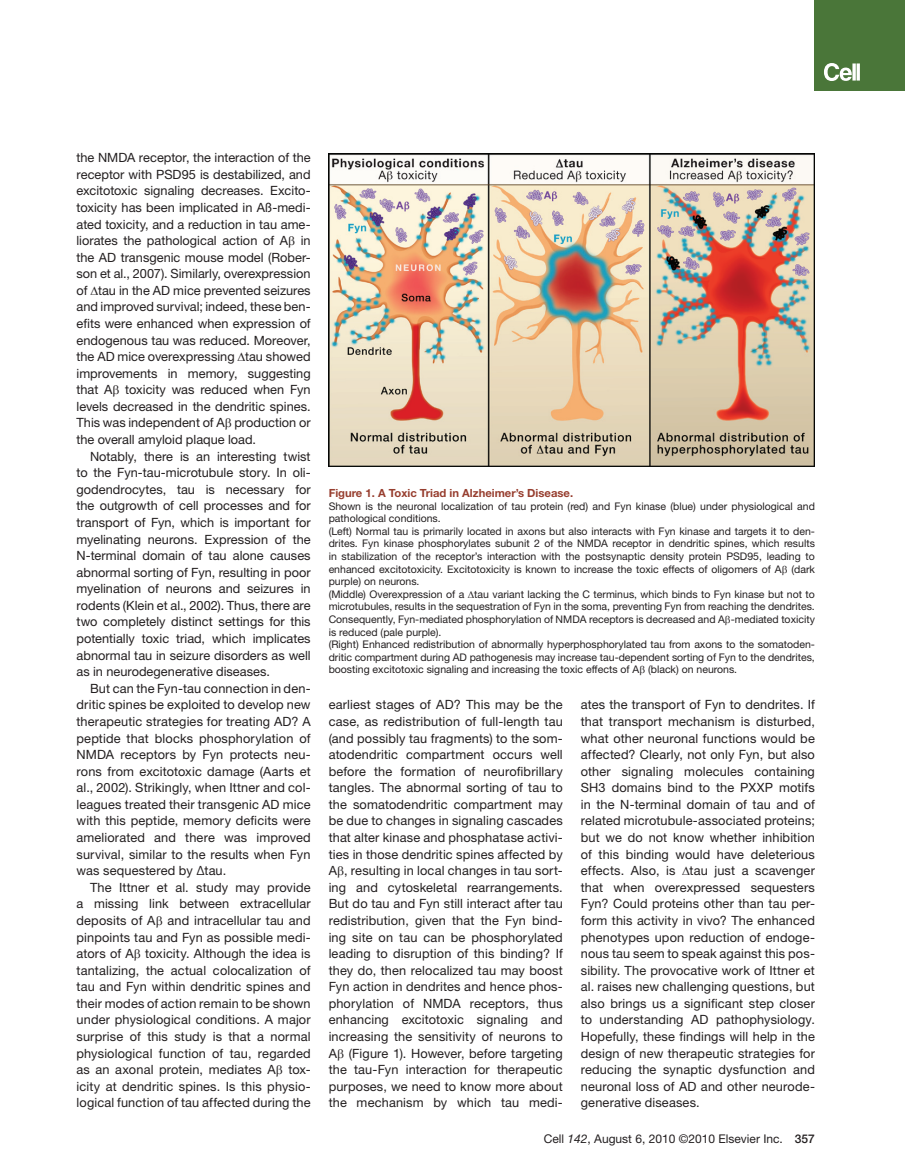
<style>
.page{position:relative;width:905px;height:1175px;background:#fff}
.page>*{position:absolute;margin:0;border:0;box-sizing:border-box;transform-origin:0 0}
.t1{font:12.75px/16.6px "Helvetica Neue LT Std";letter-spacing:.01em;color:#231f20;text-align:justify}
.t2{font:12px "Helvetica Neue LT Std";color:#231f20}
.t3{font:700 11.25px "Helvetica Neue LT Std";color:#973e2f}
.t4{font:10.5px/12.6px "Helvetica Neue LT Std";color:#231f20}
.s1{font-style:italic}
.s2{font-weight:500}
</style>
<div class="page">
<div style="left:814px;top:0;width:90px;height:90px;background:#4a7639"></div>
<svg style="left:824px;top:63px;width:35px;height:18px"></svg>
<img style="left:328px;top:153px;width:486px;height:313px">
<p class="t1" style="left:76px;top:149px;width:236px">the NMDA receptor, the interaction of the receptor with PSD95 is destabilized, and excitotoxic signaling decreases. Excito&shy;toxicity has been implicated in Aß-medi&shy;ated toxicity, and a reduction in tau ame&shy;liorates the pathological action of A in the AD transgenic mouse model (Rober&shy;son et al., 2007). Similarly, overexpression of ∆tau in the AD mice prevented seizures and improved survival; indeed, these ben&shy;efits were enhanced when expression of endogenous tau was reduced. Moreover, the AD mice overexpressing ∆tau showed improvements in memory, suggesting that A toxicity was reduced when Fyn levels decreased in the dendritic spines.<br>This was independent of A production or the overall amyloid plaque load.</p>
<p class="t1" style="left:77px;top:447px;width:236px;text-indent:14px">Notably, there is an interesting twist to the Fyn-tau-microtubule story. In oli&shy;godendrocytes, tau is necessary for the outgrowth of cell processes and for transport of Fyn, which is important for myelinating neurons. Expression of the N-terminal domain of tau alone causes abnormal sorting of Fyn, resulting in poor myelination of neurons and seizures in rodents (Klein et al., 2002). Thus, there are two completely distinct settings for this potentially toxic triad, which implicates abnormal tau in seizure disorders as well as in neurodegenerative diseases.</p>
<p class="t1" style="left:77px;top:680px;width:236px;text-indent:14px">But can the Fyn-tau connection in den&shy;dritic spines be exploited to develop new therapeutic strategies for treating AD? A peptide that blocks phosphorylation of NMDA receptors by Fyn protects neu&shy;rons from excitotoxic damage (Aarts et al., 2002). Strikingly, when Ittner and col&shy;leagues treated their transgenic AD mice with this peptide, memory deficits were ameliorated and there was improved survival, similar to the results when Fyn was sequestered by ∆tau.</p>
<p class="t1" style="left:77px;top:878px;width:236px;text-indent:14px">The Ittner et al. study may provide a missing link between extracellular deposits of A and intracellular tau and pinpoints tau and Fyn as possible medi&shy;ators of A toxicity. Although the idea is tantalizing, the actual colocalization of tau and Fyn within dendritic spines and their modes of action remain to be shown under physiological conditions. A major surprise of this study is that a normal physiological function of tau, regarded as an axonal protein, mediates A tox&shy;icity at dendritic spines. Is this physio&shy;logical function of tau affected during the</p>
<p class="t3" style="left:328px;top:486px;width:246px">Figure 1. A Toxic Triad in Alzheimer’s Disease.</p>
<p class="t4" style="left:328px;top:499px;width:488px">Shown is the neuronal localization of tau protein (red) and Fyn kinase (blue) under physiological and pathological conditions.<br>(Left) Normal tau is primarily located in axons but also interacts with Fyn kinase and targets it to den&shy;drites. Fyn kinase phosphorylates subunit 2 of the NMDA receptor in dendritic spines, which results in stabilization of the receptor’s interaction with the postsynaptic density protein PSD95, leading to enhanced excitotoxicity. Excitotoxicity is known to increase the toxic effects of oligomers of A (dark purple) on neurons.<br>(Middle) Overexpression of a ∆tau variant lacking the C terminus, which binds to Fyn kinase but not to microtubules, results in the sequestration of Fyn in the soma, preventing Fyn from reaching the dendrites.<br>Consequently, Fyn-mediated phosphorylation of NMDA receptors is decreased and A -mediated toxicity is reduced (pale purple).<br>(Right) Enhanced redistribution of abnormally hyperphosphorylated tau from axons to the somatoden&shy;dritic compartment during AD pathogenesis may increase tau-dependent sorting of Fyn to the dendrites, boosting excitotoxic signaling and increasing the toxic effects of A (black) on neurons.</p>
<p class="t1" style="left:329px;top:696px;width:236px">earliest stages of AD? This may be the case, as redistribution of full-length tau (and possibly tau fragments) to the som&shy;atodendritic compartment occurs well before the formation of neurofibrillary tangles. The abnormal sorting of tau to the somatodendritic compartment may be due to changes in signaling cascades that alter kinase and phosphatase activi&shy;ties in those dendritic spines affected by A , resulting in local changes in tau sort&shy;ing and cytoskeletal rearrangements.<br>But do tau and Fyn still interact after tau redistribution, given that the Fyn bind&shy;ing site on tau can be phosphorylated leading to disruption of this binding? If they do, then relocalized tau may boost Fyn action in dendrites and hence phos&shy;phorylation of NMDA receptors, thus enhancing excitotoxic signaling and increasing the sensitivity of neurons to A (Figure 1). However, before targeting the tau-Fyn interaction for therapeutic purposes, we need to know more about the mechanism by which tau medi-</p>
<p class="t1" style="left:581px;top:696px;width:236px">ates the transport of Fyn to dendrites. If that transport mechanism is disturbed, what other neuronal functions would be affected? Clearly, not only Fyn, but also other signaling molecules containing SH3 domains bind to the PXXP motifs in the N-terminal domain of tau and of related microtubule-associated proteins; but we do not know whether inhibition of this binding would have deleterious effects. Also, is ∆tau just a scavenger that when overexpressed sequesters Fyn? Could proteins other than tau per&shy;form this activity in vivo? The enhanced phenotypes upon reduction of endoge&shy;nous tau seem to speak against this pos&shy;sibility. The provocative work of Ittner et al. raises new challenging questions, but also brings us a significant step closer to understanding AD pathophysiology.<br>Hopefully, these findings will help in the design of new therapeutic strategies for reducing the synaptic dysfunction and neuronal loss of AD and other neurode&shy;generative diseases.</p>
<p class="t2" style="left:543px;top:1131px;width:273px">Cell <span class="s1">142</span>, August 6, 2010 ©2010 Elsevier Inc. <span class="s2">357</span></p>
</div>
